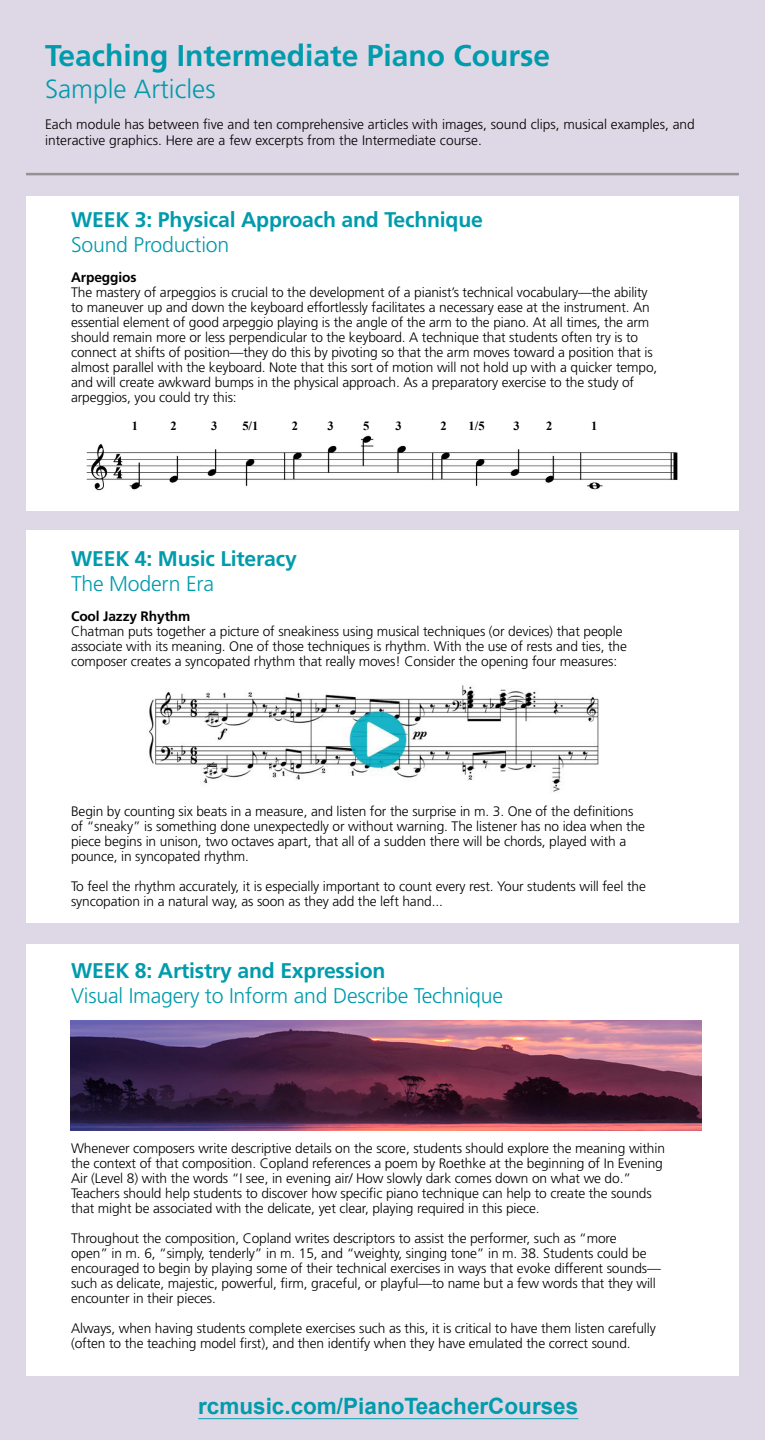
<style>
.page{position:relative;width:765px;height:1440px;background:#ded7e5}
.page>*{position:absolute;margin:0;border:0;box-sizing:border-box;transform-origin:0 0}
.t1{font:700 30px "Frutiger LT Std";color:#009bac}
.t2{font:300 26.25px "Frutiger LT Std";color:#009bac}
.t3{font:700 22.5px "Arial";color:#009bac}
.t4{font:700 21.25px "Frutiger LT Std";letter-spacing:-.01em;color:#009bac}
.t5{font:300 21.25px "Frutiger LT Std";letter-spacing:-.01em;color:#009bac}
.t6{font:300 13.75px/15px "Frutiger LT Std";letter-spacing:-.01em;color:#000}
.t7{font:700 13.75px "Frutiger LT Std";letter-spacing:-.01em;color:#000}
.t8{font:700 12.5px "Times New Roman";color:#000}
</style>
<div class="page">
<div style="left:26px;top:530px;width:713px;height:393px;background:#fff"></div>
<div style="left:26px;top:944px;width:713px;height:432px;background:#fff"></div>
<img style="left:149px;top:685px;width:450px;height:107px">
<img style="left:70px;top:1020px;width:632px;height:110px">
<hr style="left:198px;top:1418px;width:380px;height:1px;background:#009bac">
<hr style="left:26px;top:173px;width:713px;height:2px;background:#929292">
<div style="left:26px;top:196px;width:713px;height:315px;background:#fff"></div>
<img style="left:86px;top:435px;width:592px;height:56px">
<h1 class="t1" style="left:45px;top:38px;width:507px">Teaching Intermediate Piano Course</h1>
<h2 class="t2" style="left:45px;top:74px;width:172px">Sample Articles</h2>
<p class="t6" style="left:45px;top:116px;width:651px;line-height:16.5px">Each module has between five and ten comprehensive articles with images, sound clips, musical examples, and interactive graphics. Here are a few excerpts from the Intermediate course.</p>
<h3 class="t4" style="left:71px;top:207px;width:413px">WEEK 3: Physical Approach and Technique</h3>
<h3 class="t5" style="left:71px;top:233px;width:160px">Sound Production</h3>
<p class="t7" style="left:71px;top:269px;width:67px">Arpeggios</p>
<p class="t6" style="left:71px;top:285px;width:588px">The mastery of arpeggios is crucial to the development of a pianist’s technical vocabulary—the ability to maneuver up and down the keyboard effortlessly facilitates a necessary ease at the instrument. An essential element of good arpeggio playing is the angle of the arm to the piano. At all times, the arm should remain more or less perpendicular to the keyboard. A technique that students often try is to connect at shifts of position—they do this by pivoting so that the arm moves toward a position that is almost parallel with the keyboard. Note that this sort of motion will not hold up with a quicker tempo, and will create awkward bumps in the physical approach. As a preparatory exercise to the study of arpeggios, you could try this:</p>
<p class="t8" style="left:132px;top:417px;width:8px">1</p>
<p class="t8" style="left:171px;top:417px;width:8px">2</p>
<p class="t8" style="left:211px;top:417px;width:8px">3</p>
<p class="t8" style="left:242px;top:417px;width:17px">5/1</p>
<p class="t8" style="left:292px;top:417px;width:8px">2</p>
<p class="t8" style="left:327px;top:417px;width:8px">3</p>
<p class="t8" style="left:363px;top:417px;width:8px">5</p>
<p class="t8" style="left:396px;top:417px;width:8px">3</p>
<p class="t8" style="left:441px;top:417px;width:8px">2</p>
<p class="t8" style="left:469px;top:417px;width:17px">1/5</p>
<p class="t8" style="left:514px;top:417px;width:8px">3</p>
<p class="t8" style="left:546px;top:417px;width:8px">2</p>
<p class="t8" style="left:591px;top:417px;width:8px">1</p>
<h3 class="t4" style="left:71px;top:547px;width:227px">WEEK 4: Music Literacy</h3>
<h3 class="t5" style="left:71px;top:572px;width:144px">The Modern Era</h3>
<p class="t7" style="left:71px;top:609px;width:121px">Cool Jazzy Rhythm</p>
<p class="t6" style="left:71px;top:624px;width:557px">Chatman puts together a picture of sneakiness using musical techniques (or devices) that people associate with its meaning. One of those techniques is rhythm. With the use of rests and ties, the composer creates a syncopated rhythm that really moves! Consider the opening four measures:</p>
<p class="t6" style="left:71px;top:804px;width:576px">Begin by counting six beats in a measure, and listen for the surprise in m. 3. One of the definitions of “sneaky” is something done unexpectedly or without warning. The listener has no idea when the piece begins in unison, two octaves apart, that all of a sudden there will be chords, played with a pounce, in syncopated rhythm.</p>
<p class="t6" style="left:71px;top:879px;width:576px">To feel the rhythm accurately, it is especially important to count every rest. Your students will feel the syncopation in a natural way, as soon as they add the left hand...</p>
<h3 class="t4" style="left:71px;top:958px;width:316px">WEEK 8: Artistry and Expression</h3>
<h3 class="t5" style="left:71px;top:983px;width:433px">Visual Imagery to Inform and Describe Technique</h3>
<p class="t6" style="left:71px;top:1140px;width:595px">Whenever composers write descriptive details on the score, students should explore the meaning within the context of that composition. Copland references a poem by Roethke at the beginning of In Evening Air (Level 8) with the words “I see, in evening air/ How slowly dark comes down on what we do.” Teachers should help students to discover how specific piano technique can help to create the sounds that might be associated with the delicate, yet clear, playing required in this piece.</p>
<p class="t6" style="left:71px;top:1231px;width:591px">Throughout the composition, Copland writes descriptors to assist the performer, such as “more<br>open” in m. 6, “simply, tenderly” in m. 15, and “weighty, singing tone” in m. 38. Students could be encouraged to begin by playing some of their technical exercises in ways that evoke different sounds— such as delicate, majestic, powerful, firm, graceful, or playful—to name but a few words that they will encounter in their pieces.</p>
<p class="t6" style="left:71px;top:1321px;width:586px">Always, when having students complete exercises such as this, it is critical to have them listen carefully (often to the teaching model first), and then identify when they have emulated the correct sound.</p>
<h3 class="t3" style="left:198px;top:1391px;width:382px">rcmusic.com/PianoTeacherCourses</h3>
</div>
